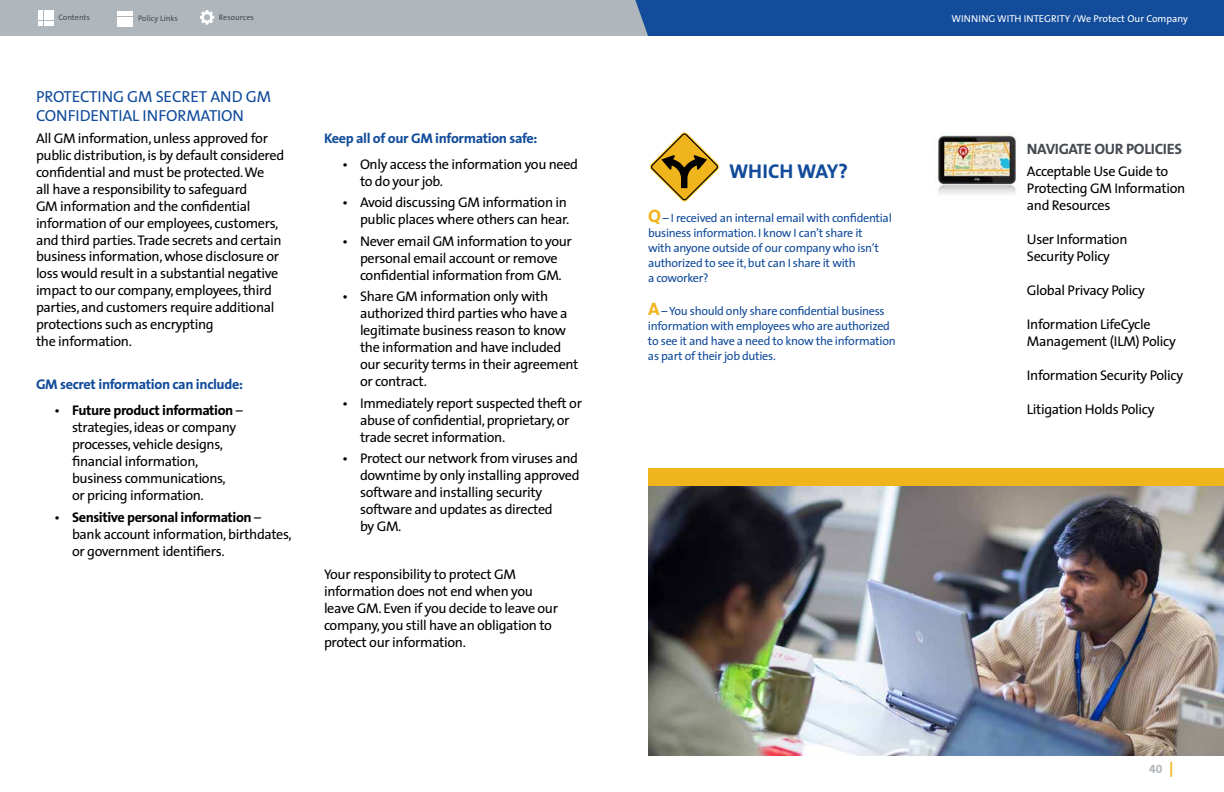
<style>
.page{position:relative;width:1224px;height:792px;background:#fff}
.page>*{position:absolute;margin:0;border:0;box-sizing:border-box;transform-origin:0 0}
.t1{font:700 20px "GM Sans";color:#124c9b}
.t2{font:16px/19.2px "GM Sans";letter-spacing:-.01em;color:#124c9b}
.t3{font:700 15px "GM Sans";letter-spacing:-.025em;color:#474b52}
.t4{font:14px/17px "GM Sans";letter-spacing:-.025em;color:#000}
.t5{font:700 14px "GM Sans";letter-spacing:-.025em;color:#124c9b}
.t6{font:12px/15px "GM Sans";letter-spacing:-.025em;color:#124c9b}
.t7{font:700 12px "GM Sans";color:#b0b7bc}
.t8{font:10px "GM Sans";color:#fff}
.t9{font:8px "GM Sans";color:#474b52}
.s1{font-weight:700}
.s2{font-weight:700;font-size:18px;color:#f0b51d}
.s3{font-size:15px;color:#f0b51d}
</style>
<div class="page">
<img style="left:938px;top:132px;width:80px;height:63px">
<svg style="left:650px;top:132px;width:69px;height:70px"></svg>
<img style="left:648px;top:486px;width:576px;height:270px">
<div style="left:648px;top:468px;width:576px;height:18px;background:#f0b51d"></div>
<div style="left:0;top:0;width:1220px;height:36px;background:#b0b7bc"></div>
<div style="left:635px;top:0;width:589px;height:36px;background:#124c9b"></div>
<svg style="left:39px;top:10px;width:14px;height:16px"></svg>
<div style="left:118px;top:11px;width:15px;height:5px;background:#fff"></div>
<hr style="left:118px;top:17px;width:15px;height:4px;background:#fff">
<div style="left:118px;top:22px;width:15px;height:5px;background:#fff"></div>
<svg style="left:200px;top:10px;width:14px;height:15px"></svg>
<p class="t9" style="left:58px;top:13px;width:33px">Contents</p>
<p class="t9" style="left:138px;top:14px;width:41px">Policy Links</p>
<p class="t9" style="left:219px;top:13px;width:36px">Resources</p>
<p class="t8" style="left:951px;top:12px;width:238px">WINNING WITH INTEGRITY /We Protect Our Company</p>
<p class="t2" style="left:36px;top:87px;width:237px">PROTECTING GM SECRET AND GM<br>CONFIDENTIAL INFORMATION</p>
<p class="t4" style="left:36px;top:129px;width:250px">All GM information, unless approved for public distribution, is by default considered confidential and must be protected. We<br>all have a responsibility to safeguard<br>GM information and the confidential information of our employees, customers, and third parties. Trade secrets and certain business information, whose disclosure or loss would result in a substantial negative impact to our company, employees, third parties, and customers require additional protections such as encrypting<br>the information.</p>
<p class="t5" style="left:36px;top:376px;width:209px">GM secret information can include:</p>
<p class="t4" style="left:72px;top:402px;width:172px;text-indent:-18px">• <span class="s1">Future product information</span> – strategies, ideas or company processes, vehicle designs, financial information, business communications,<br>or pricing information.</p>
<p class="t4" style="left:72px;top:509px;width:221px;text-indent:-18px">• <span class="s1">Sensitive personal information</span> – bank account information, birthdates, or government identifiers.</p>
<p class="t5" style="left:324px;top:130px;width:215px">Keep all of our GM information safe:</p>
<p class="t4" style="left:360px;top:156px;width:220px;text-indent:-18px">• Only access the information you need to do your job.</p>
<p class="t4" style="left:342px;top:194px;width:229px;text-align:right">• Avoid discussing GM information in public places where others can hear.</p>
<p class="t4" style="left:342px;top:233px;width:232px;text-align:center">• Never email GM information to your personal email account or remove confidential information from GM.</p>
<p class="t4" style="left:360px;top:288px;width:220px;text-indent:-18px">• Share GM information only with authorized third parties who have a legitimate business reason to know the information and have included our security terms in their agreement or contract.</p>
<p class="t4" style="left:360px;top:395px;width:224px;text-indent:-18px">• Immediately report suspected theft or abuse of confidential, proprietary, or trade secret information.</p>
<p class="t4" style="left:360px;top:450px;width:221px;text-indent:-18px">• Protect our network from viruses and downtime by only installing approved software and installing security software and updates as directed<br>by GM.</p>
<p class="t4" style="left:324px;top:566px;width:236px">Your responsibility to protect GM information does not end when you leave GM. Even if you decide to leave our company, you still have an obligation to protect our information.</p>
<h1 class="t1" style="left:729px;top:159px;width:121px">WHICH WAY?</h1>
<p class="t6" style="left:648px;top:211px;width:245px"><span class="s2">Q</span> – I received an internal email with confidential business information. I know I can’t share it<br>with anyone outside of our company who isn’t authorized to see it, but can I share it with<br>a coworker?</p>
<p class="t6" style="left:648px;top:304px;width:249px"><span class="s2">A</span> – You should only share confidential business information with employees who are authorized to see it and have a need to know the information as part of their job duties.</p>
<p class="t3" style="left:1027px;top:140px;width:157px">NAVIGATE OUR POLICIES</p>
<p class="t4" style="left:1027px;top:163px;width:160px">Acceptable Use Guide to<br>Protecting GM Information and Resources</p>
<p class="t4" style="left:1027px;top:231px;width:102px">User Information<br>Security Policy</p>
<p class="t4" style="left:1027px;top:282px;width:119px">Global Privacy Policy</p>
<p class="t4" style="left:1027px;top:316px;width:150px">Information LifeCycle<br>Management (ILM) Policy</p>
<p class="t4" style="left:1027px;top:367px;width:158px">Information Security Policy</p>
<p class="t4" style="left:1027px;top:401px;width:129px">Litigation Holds Policy</p>
<p class="t7" style="left:1149px;top:762px;width:26px">40 <span class="s3">|</span></p>
</div>
